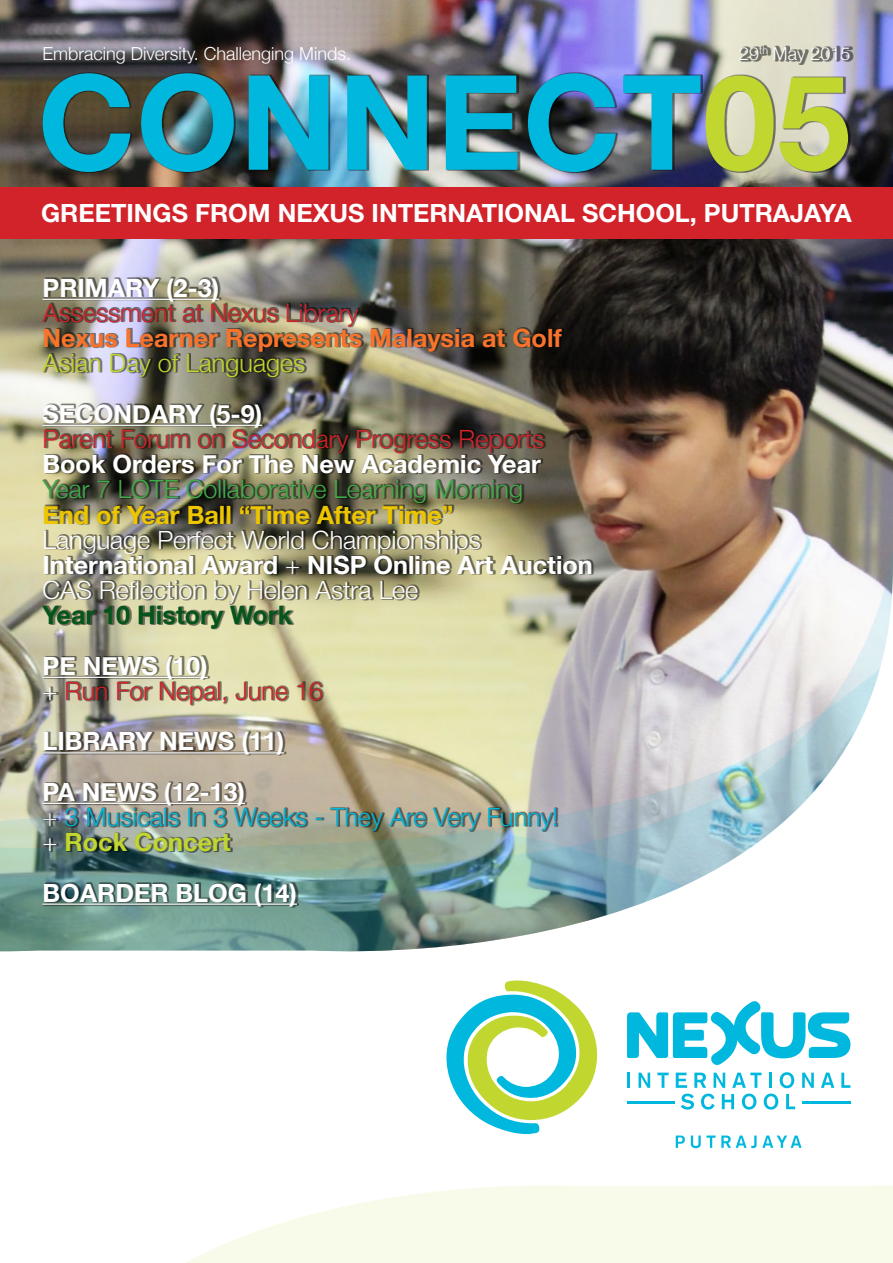
<style>
.page{position:relative;width:893px;height:1263px;background:#fff}
.page>*{position:absolute;margin:0;border:0;box-sizing:border-box;transform-origin:0 0}
.t1{font:700 132px "Helvetica Neue LT Std";letter-spacing:.005em;color:#00b8de}
.t2{font:300 25.2px/25.2px "Helvetica Neue";color:#fff}
.t3{font:300 25.2px/25.2px "Helvetica Neue";color:#d2232a}
.t4{font:700 25.2px/50.4px "Helvetica Neue";color:#fff}
.t5{font:700 25.2px "Helvetica Neue LT Std";color:#fff}
.t6{font:300 25.2px/25.2px "Helvetica Neue";color:#00b8de}
.t7{font:300 25.2px "Helvetica Neue";color:#41ad49}
.t8{font:700 25.2px "Helvetica Neue";color:#f9732b}
.t9{font:700 25.2px "Helvetica Neue";color:#eec600}
.t10{font:300 25.2px "Helvetica Neue";color:#c1d72f}
.t11{font:700 25.2px "Helvetica Neue";color:#04551c}
.t12{font:300 18px "Helvetica Neue";color:#fff}
.s1{color:#c1d72f}
.s2{font-weight:700}
.s3{font-weight:700;color:#fff}
.s4{color:#fff}
.s5{color:#e6e7e8}
.s6{font-weight:700;color:#c1d72f}
</style>
<div class="page">
<svg style="left:186px;top:1185px;width:707px;height:78px;fill:#f8fbea"></svg>
<img style="left:0;top:0;width:893px;height:549px">
<img style="left:0;top:549px;width:893px;height:119px">
<img style="left:0;top:668px;width:880px;height:284px">
<div style="left:740px;top:45px;width:113px;height:20px;background:#000;opacity:.5"></div>
<div style="left:0;top:187px;width:893px;height:51px;background:#d2232a"></div>
<div style="left:42px;top:72px;width:809px;height:102px;background:#000;opacity:.5"></div>
<svg style="left:446px;top:980px;width:152px;height:154px"></svg>
<svg style="left:676px;top:1135px;width:9px;height:13px"></svg>
<svg style="left:691px;top:1135px;width:111px;height:13px"></svg>
<svg style="left:627px;top:1001px;width:223px;height:108px"></svg>
<div style="left:43px;top:277px;width:551px;height:631px;background:#000;opacity:.5"></div>
<hr style="left:43px;top:299px;width:176px;height:1px;background:#fff">
<hr style="left:43px;top:425px;width:219px;height:1px;background:#fff">
<hr style="left:43px;top:677px;width:165px;height:1px;background:#fff">
<hr style="left:43px;top:752px;width:241px;height:1px;background:#fff">
<hr style="left:43px;top:803px;width:202px;height:1px;background:#fff">
<hr style="left:43px;top:903px;width:254px;height:2px;background:#fff">
<p class="t12" style="left:43px;top:39px;width:310px">Embracing Diversity. Challenging Minds.</p>
<p class="t12" style="left:739px;top:39px;width:113px">29<sup>th</sup> May 2015</p>
<h1 class="t1" style="left:38px;top:41px;width:814px">CONNECT<span class="s1">05</span></h1>
<p class="t5" style="left:41px;top:197px;width:812px">GREETINGS FROM NEXUS INTERNATIONAL SCHOOL, PUTRAJAYA</p>
<p class="t4" style="left:43px;top:263px;width:178px">PRIMARY (2-3)</p>
<p class="t3" style="left:43px;top:298px;width:317px">Assessment at Nexus Library</p>
<p class="t8" style="left:43px;top:318px;width:521px">Nexus Learner Represents Malaysia at Golf</p>
<p class="t10" style="left:43px;top:343px;width:264px">Asian Day of Languages</p>
<p class="t4" style="left:43px;top:389px;width:221px">SECONDARY (5-9)</p>
<p class="t3" style="left:43px;top:424px;width:503px">Parent Forum on Secondary Progress Reports</p>
<p class="t4" style="left:43px;top:440px;width:500px">Book Orders For The New Academic Year</p>
<p class="t7" style="left:43px;top:469px;width:482px">Year 7 LOTE Collaborative Learning Morning</p>
<p class="t9" style="left:43px;top:495px;width:412px">End of Year Ball “Time After Time”</p>
<p class="t2" style="left:43px;top:525px;width:552px">Language Perfect World Championships<br><span class="s2">International Award</span> + <span class="s2">NISP Online Art Auction<br></span>CAS Reflection by Helen Astra Lee</p>
<p class="t11" style="left:43px;top:596px;width:251px">Year 10 History Work</p>
<p class="t3" style="left:43px;top:651px;width:282px"><span class="s3">PE NEWS (10)<br></span><span class="s4">+</span> Run For Nepal, June 16</p>
<p class="t4" style="left:43px;top:717px;width:243px">LIBRARY NEWS (11)<br>PA NEWS (12-13)</p>
<p class="t6" style="left:43px;top:802px;width:517px"><span class="s5">+</span> 3 Musicals In 3 Weeks - They Are Very Funny! <span class="s4">+</span> <span class="s6">Rock Concert</span></p>
<p class="t5" style="left:43px;top:877px;width:256px">BOARDER BLOG (14)</p>
</div>
